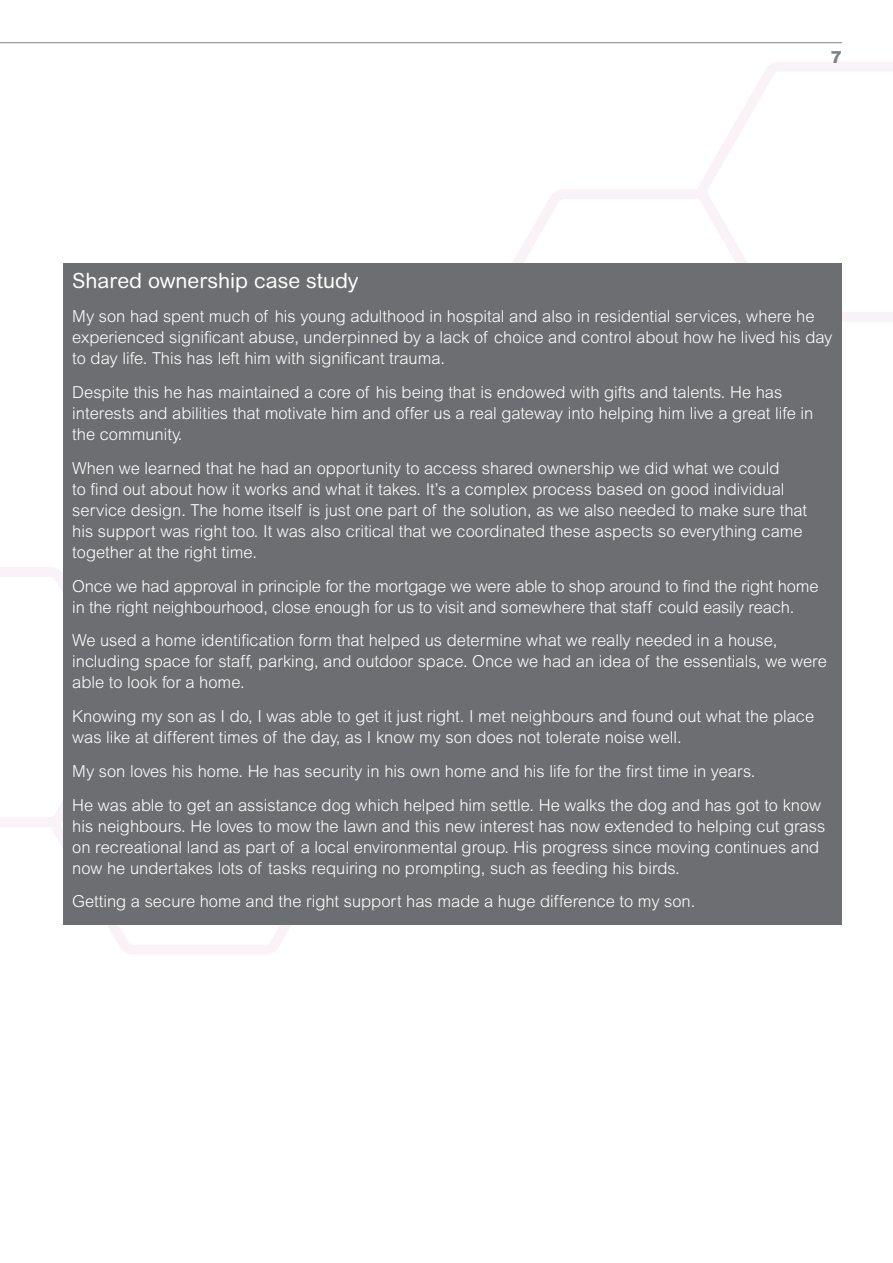
<style>
.page{position:relative;width:893px;height:1263px;background:#fff}
.page>*{position:absolute;margin:0;border:0;box-sizing:border-box;transform-origin:0 0}
.t1{font:21px "Arial Rounded MT";color:#fff}
.t2{font:300 16.5px/21px "Arial MT Std";color:#fff}
.t3{font:900 16.5px "Arial";color:#808285}
</style>
<div class="page">
<svg style="left:698px;top:62px;width:195px;height:260px"></svg>
<svg style="left:481px;top:189px;width:297px;height:75px"></svg>
<svg style="left:52px;top:827px;width:239px;height:127px"></svg>
<svg style="left:0;top:567px;width:64px;height:260px"></svg>
<hr style="left:0;top:42px;width:842px;height:1px;background:#808285">
<div style="left:64px;top:264px;width:778px;height:42px;background:#6d6e71"></div>
<div style="left:64px;top:302px;width:778px;height:79px;background:#6d6e71"></div>
<div style="left:64px;top:377px;width:778px;height:80px;background:#6d6e71"></div>
<div style="left:64px;top:453px;width:778px;height:122px;background:#6d6e71"></div>
<div style="left:64px;top:571px;width:778px;height:59px;background:#6d6e71"></div>
<div style="left:64px;top:626px;width:778px;height:79px;background:#6d6e71"></div>
<div style="left:64px;top:701px;width:778px;height:59px;background:#6d6e71"></div>
<div style="left:64px;top:756px;width:778px;height:38px;background:#6d6e71"></div>
<div style="left:64px;top:790px;width:778px;height:101px;background:#6d6e71"></div>
<div style="left:64px;top:887px;width:778px;height:38px;background:#6d6e71"></div>
<p class="t3" style="left:831px;top:45px;width:13px">7</p>
<p class="t1" style="left:72px;top:269px;width:288px">Shared ownership case study</p>
<p class="t2" style="left:72px;top:306px;width:762px">My son had spent much of his young adulthood in hospital and also in residential services, where he experienced significant abuse, underpinned by a lack of choice and control about how he lived his day to day life. This has left him with significant trauma.</p>
<p class="t2" style="left:72px;top:382px;width:743px">Despite this he has maintained a core of his being that is endowed with gifts and talents. He has interests and abilities that motivate him and offer us a real gateway into helping him live a great life in the community.</p>
<p class="t2" style="left:72px;top:457px;width:736px">When we learned that he had an opportunity to access shared ownership we did what we could<br>to find out about how it works and what it takes. It’s a complex process based on good individual service design. The home itself is just one part of the solution, as we also needed to make sure that his support was right too. It was also critical that we coordinated these aspects so everything came together at the right time.</p>
<p class="t2" style="left:72px;top:575px;width:748px">Once we had approval in principle for the mortgage we were able to shop around to find the right home in the right neighbourhood, close enough for us to visit and somewhere that staff could easily reach.</p>
<p class="t2" style="left:72px;top:630px;width:756px">We used a home identification form that helped us determine what we really needed in a house, including space for staff, parking, and outdoor space. Once we had an idea of the essentials, we were able to look for a home.</p>
<p class="t2" style="left:72px;top:706px;width:743px">Knowing my son as I do, I was able to get it just right. I met neighbours and found out what the place was like at different times of the day, as I know my son does not tolerate noise well.</p>
<p class="t2" style="left:72px;top:754px;width:750px;line-height:33.8px">My son loves his home. He has security in his own home and his life for the first time in years.<br>He was able to get an assistance dog which helped him settle. He walks the dog and has got to know</p>
<p class="t2" style="left:72px;top:815px;width:754px">his neighbours. He loves to mow the lawn and this new interest has now extended to helping cut grass on recreational land as part of a local environmental group. His progress since moving continues and now he undertakes lots of tasks requiring no prompting, such as feeding his birds.</p>
<p class="t2" style="left:72px;top:891px;width:625px">Getting a secure home and the right support has made a huge difference to my son.</p>
</div>
